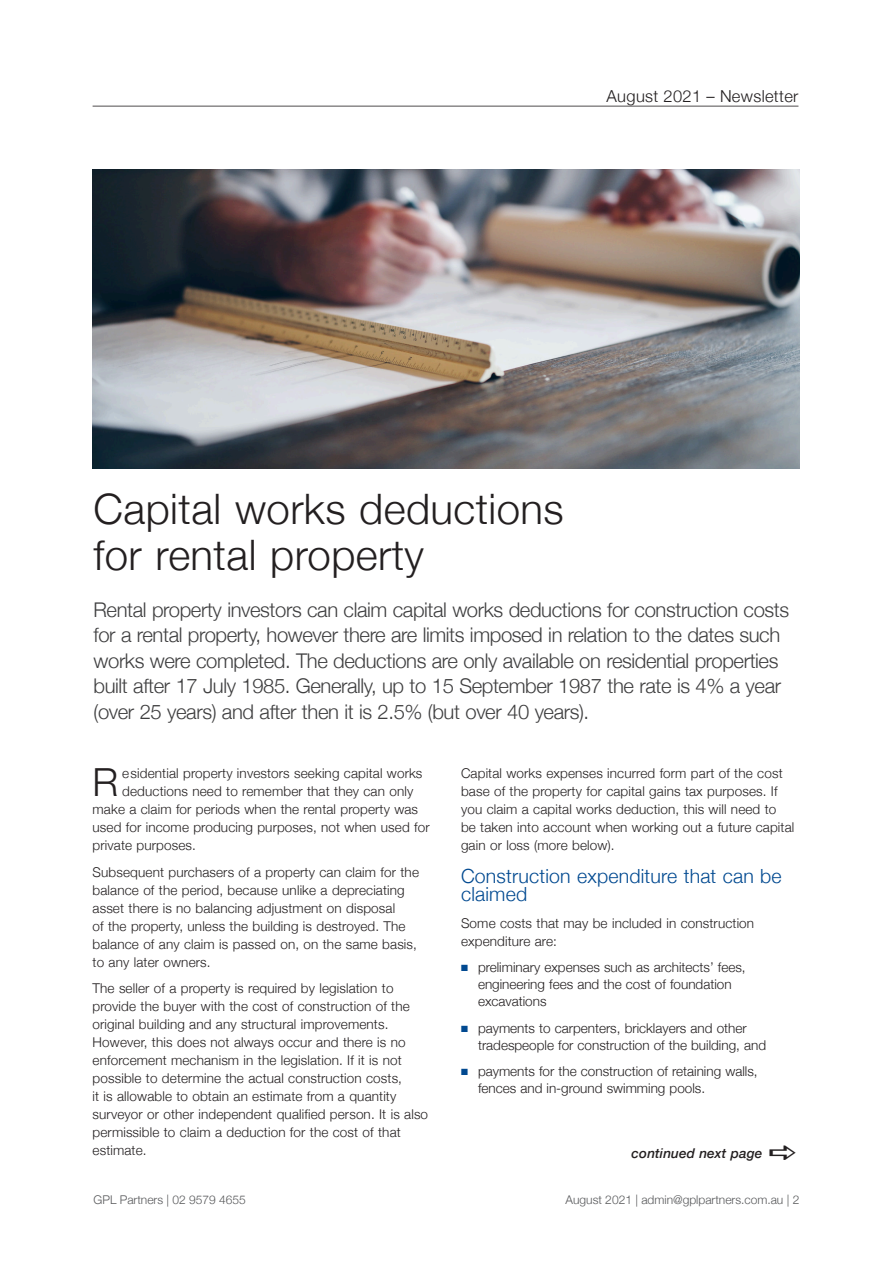
<style>
.page{position:relative;width:893px;height:1263px;background:#fff}
.page>*{position:absolute;margin:0;border:0;box-sizing:border-box;transform-origin:0 0}
.t1{font:300 42px/46.5px "Helvetica Neue";letter-spacing:.01em;color:#231f20}
.t2{font:300 38.7px "Helvetica Neue";color:#231f20}
.t3{font:300 20.25px/25.5px "Helvetica Neue";letter-spacing:-.02em;color:#3e3e3f}
.t4{font:300 19.5px/18px "Helvetica Neue";letter-spacing:.01em;color:#014990}
.t5{font:300 16.5px "Helvetica Neue";letter-spacing:.02em;color:#231f20}
.t6{font:300 13.5px/18px "Helvetica Neue";letter-spacing:.01em;color:#231f20}
.t7{font:italic 500 13.5px "Helvetica Neue";letter-spacing:.01em;color:#231f20}
.t8{font:300 12px "Helvetica Neue";color:#57585a}
.s1{color:#014990}
</style>
<div class="page">
<hr style="left:93px;top:106px;width:705px;height:1px;background:#231f20">
<img style="left:93px;top:169px;width:706px;height:299px">
<p class="t5" style="left:607px;top:83px;width:193px">August 2021 – Newsletter</p>
<h1 class="t1" style="left:94px;top:483px;width:472px">Capital works deductions for rental property</h1>
<p class="t3" style="left:94px;top:595px;width:697px">Rental property investors can claim capital works deductions for construction costs for a rental property, however there are limits imposed in relation to the dates such works were completed. The deductions are only available on residential properties built after 17 July 1985. Generally, up to 15 September 1987 the rate is 4% a year (over 25 years) and after then it is 2.5% (but over 40 years).</p>
<h2 class="t2" style="left:93px;top:751px;width:27px">R</h2>
<p class="t6" style="left:122px;top:763px;width:302px">esidential property investors seeking capital works</p>
<p class="t6" style="left:122px;top:781px;width:293px">deductions need to remember that they can only</p>
<p class="t6" style="left:93px;top:799px;width:327px">make a claim for periods when the rental property was</p>
<p class="t6" style="left:93px;top:817px;width:339px">used for income producing purposes, not when used for</p>
<p class="t6" style="left:93px;top:835px;width:105px">private purposes.</p>
<p class="t6" style="left:93px;top:862px;width:328px">Subsequent purchasers of a property can claim for the balance of the period, because unlike a depreciating asset there is no balancing adjustment on disposal<br>of the property, unless the building is destroyed. The balance of any claim is passed on, on the same basis, to any later owners.</p>
<p class="t6" style="left:93px;top:978px;width:337px">The seller of a property is required by legislation to provide the buyer with the cost of construction of the original building and any structural improvements.<br>However, this does not always occur and there is no enforcement mechanism in the legislation. If it is not possible to determine the actual construction costs,<br>it is allowable to obtain an estimate from a quantity surveyor or other independent qualified person. It is also permissible to claim a deduction for the cost of that estimate.</p>
<p class="t6" style="left:461px;top:763px;width:335px">Capital works expenses incurred form part of the cost base of the property for capital gains tax purposes. If you claim a capital works deduction, this will need to be taken into account when working out a future capital gain or loss (more below).</p>
<h3 class="t4" style="left:461px;top:866px;width:322px">Construction expenditure that can be claimed</h3>
<p class="t6" style="left:461px;top:913px;width:295px">Some costs that may be included in construction expenditure are:</p>
<p class="t6" style="left:478px;top:957px;width:269px;line-height:17.2px;text-indent:-17px"><span class="s1">■</span> preliminary expenses such as architects’ fees, engineering fees and the cost of foundation excavations</p>
<p class="t6" style="left:478px;top:1018px;width:290px;line-height:17.2px;text-indent:-17px"><span class="s1">■</span> payments to carpenters, bricklayers and other tradespeople for construction of the building, and</p>
<p class="t6" style="left:478px;top:1062px;width:281px;line-height:17.2px;text-indent:-17px"><span class="s1">■</span> payments for the construction of retaining walls, fences and in-ground swimming pools.</p>
<p class="t7" style="left:632px;top:1141px;width:132px">continued next page</p>
<p class="t8" style="left:94px;top:1190px;width:154px">GPL Partners | 02 9579 4655</p>
<p class="t8" style="left:565px;top:1190px;width:235px">August 2021 | admin@gplpartners.com.au | 2</p>
</div>
